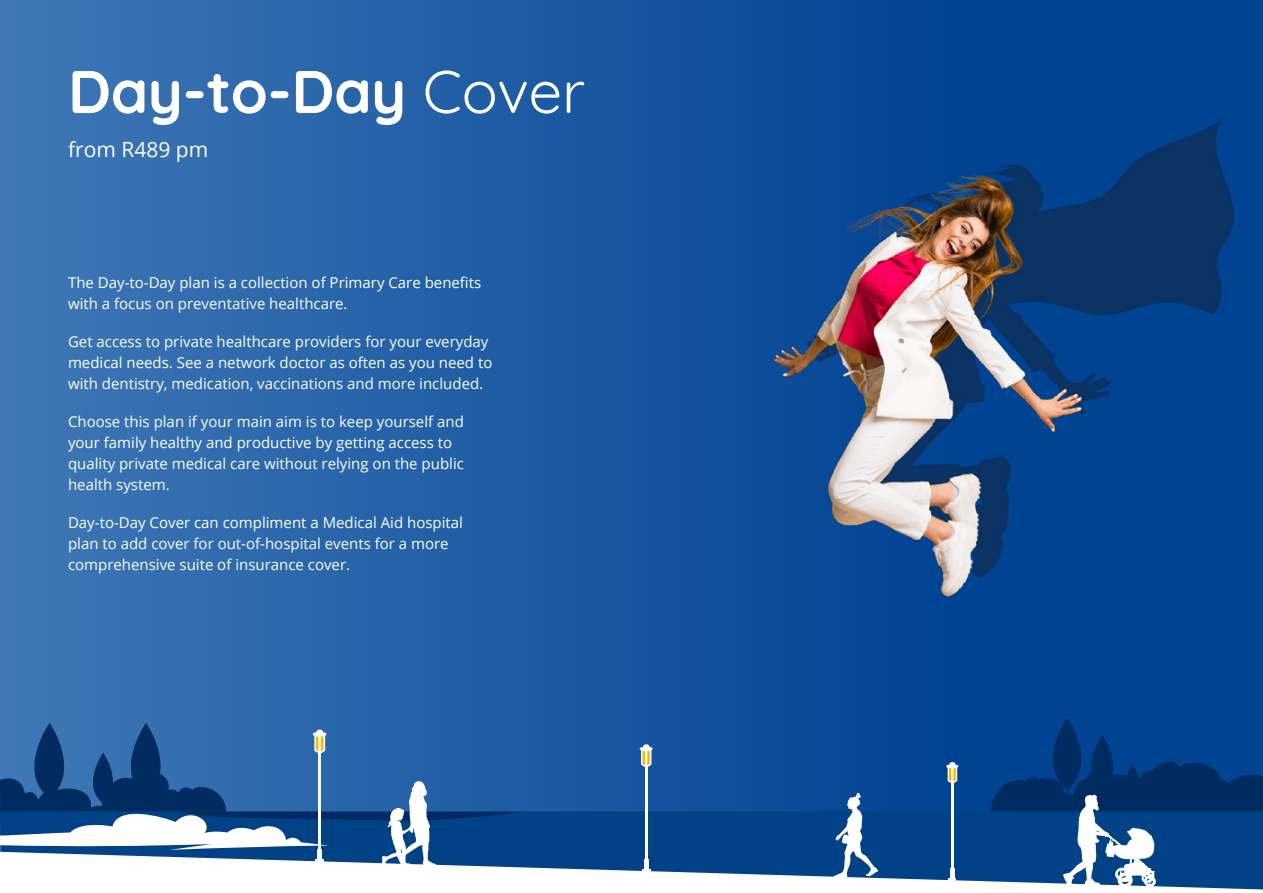
<style>
.page{position:relative;width:1263px;height:893px;background:#fff}
.page>*{position:absolute;margin:0;border:0;box-sizing:border-box;transform-origin:0 0}
.t1{font:700 60px "Quicksand";letter-spacing:-.005em;color:#fff}
.t2{font:21px "Open Sans";color:#fff}
.t3{font:15px/21px "Open Sans";color:#fff}
.s1{font-weight:400}
</style>
<div class="page">
<div style="left:0;top:0;width:1263px;height:893px;background:linear-gradient(to right,#3c75b4,#00398c)"></div>
<div style="left:0;top:840px;width:1263px;height:53px;background:#fff"></div>
<svg style="left:528px;top:811px;width:461px;height:71px;background:#1e5893"></svg>
<hr style="left:951px;top:777px;width:2px;height:105px;background:#fff">
<svg style="left:946px;top:878px;width:12px;height:4px"></svg>
<hr style="left:950px;top:868px;width:4px;height:11px;background:#fff">
<svg style="left:946px;top:762px;width:12px;height:22px"></svg>
<hr style="left:645px;top:760px;width:2px;height:114px;background:#fff">
<svg style="left:640px;top:869px;width:12px;height:5px"></svg>
<hr style="left:644px;top:859px;width:4px;height:11px;background:#fff">
<svg style="left:640px;top:744px;width:13px;height:24px"></svg>
<svg style="left:989px;top:718px;width:274px;height:172px;background:#164d8b"></svg>
<svg style="left:833px;top:793px;width:45px;height:86px"></svg>
<svg style="left:0;top:723px;width:528px;height:145px"></svg>
<img style="left:774px;top:117px;width:459px;height:480px">
<h1 class="t1" style="left:68px;top:42px;width:519px">Day-to-Day <span class="s1">Cover</span></h1>
<h2 class="t2" style="left:68px;top:135px;width:142px">from R489 pm</h2>
<p class="t3" style="left:68px;top:272px;width:415px">The Day-to-Day plan is a collection of Primary Care benefits with a focus on preventative healthcare.</p>
<p class="t3" style="left:68px;top:331px;width:426px">Get access to private healthcare providers for your everyday medical needs. See a network doctor as often as you need to with dentistry, medication, vaccinations and more included.</p>
<p class="t3" style="left:68px;top:411px;width:397px">Choose this plan if your main aim is to keep yourself and your family healthy and productive by getting access to quality private medical care without relying on the public health system.</p>
<p class="t3" style="left:68px;top:512px;width:396px">Day-to-Day Cover can compliment a Medical Aid hospital plan to add cover for out-of-hospital events for a more comprehensive suite of insurance cover.</p>
</div>
